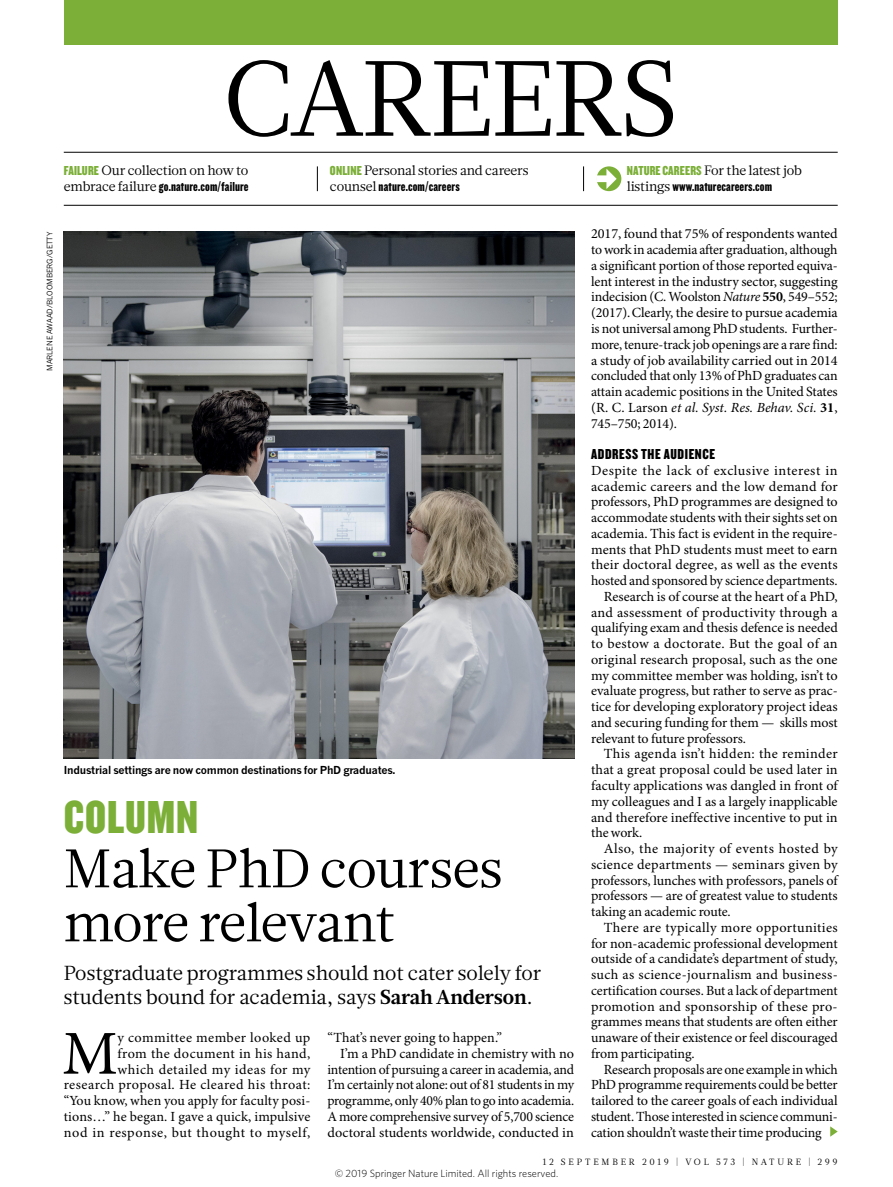
<style>
.page{position:relative;width:893px;height:1187px;background:#fff}
.page>*{position:absolute;margin:0;border:0;box-sizing:border-box;transform-origin:0 0}
.t1{font:106.5px "Glosa Math";letter-spacing:-.025em;color:#000}
.t2{font:62.4px "Minion Pro";color:#000}
.t3{font:54px/54px "Glosa Math";letter-spacing:-.02em;color:#000}
.t4{font:48px "Knockout 69 Full Liteweight";letter-spacing:.02em;color:#7baf37}
.t5{font:20.25px/23.7px "Glosa Math";letter-spacing:-.01em;color:#000}
.t6{font:15px "Knockout 69 Full Liteweight";letter-spacing:.04em;color:#000}
.t7{font:13.95px/15.8px "Minion Pro";color:#000;text-align:justify}
.t8{font:13.95px/15.8px "Minion Pro";letter-spacing:.025em;color:#000;text-align:right}
.t9{font:13.95px "Minion Pro";letter-spacing:.02em;color:#000}
.t10{font:13.95px "Minion Pro";letter-spacing:.035em;color:#000}
.t11{font:13.95px "Minion Pro";letter-spacing:.03em;color:#000}
.t12{font:13.5px "Knockout 69 Full Liteweight";letter-spacing:.01em;color:#000}
.t13{font:13.5px "Glosa Math";letter-spacing:-.02em;color:#000}
.t14{font:700 10.8px "News Gothic MTOT";letter-spacing:-.02em;color:#000}
.t15{font:300 10.5px "Whitney";color:#000}
.t16{font:9px "Glosa Math";letter-spacing:.305em;color:#000}
.t17{font:7.5px "News Gothic MTOT";color:#000}
.s1{font-family:"Knockout 69 Full Liteweight";color:#7baf37}
.s2{font-family:"Glosa Math"}
.s3{font-weight:700}
.s4{font-style:italic}
</style>
<div class="page">
<div style="left:597px;top:166px;width:24px;height:25px;background:#7baf37;border-radius:50%"></div>
<div style="left:596px;top:175px;width:12px;height:7px;background:#fff"></div>
<svg style="left:606px;top:169px;width:11px;height:20px"></svg>
<svg style="left:830px;top:1126px;width:8px;height:10px"></svg>
<img style="left:64px;top:232px;width:510px;height:526px">
<div style="left:64px;top:0;width:774px;height:45px;background:#7baf37"></div>
<hr style="left:64px;top:152px;width:774px;height:1px;background:#000">
<hr style="left:64px;top:205px;width:774px;height:1px;background:#000">
<svg style="left:317px;top:166px;width:1px;height:25px"></svg>
<svg style="left:583px;top:166px;width:1px;height:25px"></svg>
<h1 class="t1" style="left:223px;top:29px;width:457px">CAREERS</h1>
<p class="t13" style="left:64px;top:162px;width:186px"><span class="s1">FAILURE</span> Our collection on how to</p>
<p class="t12" style="left:64px;top:178px;width:186px"><span class="s2">embrace failure</span> go.nature.com/failure</p>
<p class="t13" style="left:330px;top:162px;width:200px"><span class="s1">ONLINE</span> Personal stories and careers</p>
<p class="t12" style="left:330px;top:178px;width:131px"><span class="s2">counsel</span> nature.com/careers</p>
<p class="t13" style="left:627px;top:162px;width:177px"><span class="s1">NATURE CAREERS</span> For the latest job</p>
<p class="t12" style="left:627px;top:178px;width:147px"><span class="s2">listings</span> www.naturecareers.com</p>
<p class="t17" style="left:45px;top:371px;width:141px;rotate:-90deg">MARLENE AWAAD/BLOOMBERG/GETTY</p>
<p class="t14" style="left:64px;top:763px;width:333px">Industrial settings are now common destinations for PhD graduates.</p>
<h3 class="t4" style="left:64px;top:787px;width:136px">COLUMN</h3>
<h3 class="t3" style="left:64px;top:842px;width:440px">Make PhD courses more relevant</h3>
<h3 class="t5" style="left:64px;top:961px;width:479px">Postgraduate programmes should not cater solely for students bound for academia, says <span class="s3">Sarah Anderson</span>.</h3>
<p class="t8" style="left:64px;top:1030px;width:248px">y committee member looked up<br>from the document in his hand,<br>which detailed my ideas for my research proposal. He cleared his throat: “You know, when you apply for faculty posi&shy;tions…” he began. I gave a quick, impulsive nod in response, but thought to myself,</p>
<p class="t7" style="left:327px;top:1030px;width:176px">“That’s never going to happen.”</p>
<h2 class="t2" style="left:62px;top:1016px;width:57px">M</h2>
<p class="t7" style="left:340px;top:1046px;width:235px">I’m a PhD candidate in chemistry with no</p>
<p class="t7" style="left:327px;top:1061px;width:248px">intention of pursuing a career in academia, and</p>
<p class="t7" style="left:327px;top:1077px;width:248px">I’m certainly not alone: out of 81 students in my</p>
<p class="t7" style="left:327px;top:1093px;width:248px">programme, only 40% plan to go into academia.</p>
<p class="t7" style="left:327px;top:1109px;width:248px">A more comprehensive survey of 5,700 science</p>
<p class="t7" style="left:327px;top:1124px;width:248px">doctoral students worldwide, conducted in</p>
<p class="t7" style="left:591px;top:227px;width:248px">2017, found that 75% of respondents wanted to work in academia after graduation, although a significant portion of those reported equiva&shy;lent interest in the industry sector, suggesting indecision (C. Woolston <span class="s4">Nature</span> <span class="s3">550</span>, 549–552; (2017).Clearly, the desire to pursue academia is not universal among PhD students. Further&shy;more, tenure-track job openings are a rare find: a study of job availability carried out in 2014 concluded that only 13% of PhD graduates can attain academic positions in the United States (R. C. Larson <span class="s4">et al. Syst. Res. Behav. Sci.</span> <span class="s3">31</span>, 745–750; 2014).</p>
<p class="t6" style="left:591px;top:444px;width:125px">ADDRESS THE AUDIENCE</p>
<p class="t10" style="left:591px;top:462px;width:248px">Despite the lack of exclusive interest in</p>
<p class="t7" style="left:591px;top:479px;width:248px">academic careers and the low demand for</p>
<p class="t7" style="left:591px;top:494px;width:248px">professors, PhD programmes are designed to</p>
<p class="t7" style="left:591px;top:510px;width:248px">accommodate students with their sights set on</p>
<p class="t7" style="left:591px;top:526px;width:248px">academia. This fact is evident in the require-</p>
<p class="t7" style="left:591px;top:542px;width:248px">ments that PhD students must meet to earn</p>
<p class="t7" style="left:591px;top:557px;width:248px">their doctoral degree, as well as the events</p>
<p class="t7" style="left:591px;top:573px;width:248px">hosted and sponsored by science departments.</p>
<p class="t7" style="left:604px;top:589px;width:235px">Research is of course at the heart of a PhD,</p>
<p class="t9" style="left:591px;top:603px;width:248px">and assessment of productivity through a</p>
<p class="t7" style="left:591px;top:620px;width:248px">qualifying exam and thesis defence is needed</p>
<p class="t9" style="left:591px;top:635px;width:248px">to bestow a doctorate. But the goal of an</p>
<p class="t7" style="left:591px;top:652px;width:248px">original research proposal, such as the one</p>
<p class="t7" style="left:591px;top:668px;width:248px">my committee member was holding, isn’t to</p>
<p class="t7" style="left:591px;top:683px;width:248px">evaluate progress, but rather to serve as prac-</p>
<p class="t7" style="left:591px;top:699px;width:248px">tice for developing exploratory project ideas</p>
<p class="t7" style="left:591px;top:715px;width:248px">and securing funding for them — skills most</p>
<p class="t7" style="left:591px;top:731px;width:156px">relevant to future professors.</p>
<p class="t8" style="left:604px;top:746px;width:235px">This agenda isn’t hidden: the reminder</p>
<p class="t7" style="left:591px;top:762px;width:248px">that a great proposal could be used later in</p>
<p class="t7" style="left:591px;top:778px;width:248px">faculty applications was dangled in front of</p>
<p class="t7" style="left:591px;top:794px;width:248px">my colleagues and I as a largely inapplicable</p>
<p class="t7" style="left:591px;top:809px;width:248px">and therefore ineffective incentive to put in</p>
<p class="t7" style="left:591px;top:825px;width:53px">the work.</p>
<p class="t11" style="left:604px;top:840px;width:235px">Also, the majority of events hosted by</p>
<p class="t7" style="left:591px;top:857px;width:248px">science departments — seminars given by</p>
<p class="t7" style="left:591px;top:872px;width:248px">professors, lunches with professors, panels of</p>
<p class="t7" style="left:591px;top:888px;width:248px">professors — are of greatest value to students</p>
<p class="t7" style="left:591px;top:904px;width:141px">taking an academic route.</p>
<p class="t8" style="left:604px;top:920px;width:235px">There are typically more opportunities</p>
<p class="t7" style="left:591px;top:935px;width:248px">for non-academic professional development</p>
<p class="t7" style="left:591px;top:951px;width:248px">outside of a candidate’s department of study,</p>
<p class="t9" style="left:591px;top:966px;width:248px">such as science-journalism and business-</p>
<p class="t7" style="left:591px;top:983px;width:248px">certification courses. But a lack of department</p>
<p class="t7" style="left:591px;top:998px;width:248px">promotion and sponsorship of these pro-</p>
<p class="t7" style="left:591px;top:1014px;width:248px">grammes means that students are often either</p>
<p class="t7" style="left:591px;top:1030px;width:248px">unaware of their existence or feel discouraged</p>
<p class="t7" style="left:591px;top:1046px;width:105px">from participating.</p>
<p class="t7" style="left:604px;top:1061px;width:235px">Research proposals are one example in which</p>
<p class="t7" style="left:591px;top:1077px;width:248px">PhD programme requirements could be better</p>
<p class="t7" style="left:591px;top:1093px;width:248px">tailored to the career goals of each individual</p>
<p class="t7" style="left:591px;top:1109px;width:248px">student. Those interested in science communi-</p>
<p class="t7" style="left:591px;top:1124px;width:232px">cation shouldn’t waste their time producing</p>
<p class="t16" style="left:543px;top:1155px;width:296px">12 SEPTEMBER 2019 | VOL 573 | NATURE | 299</p>
<p class="t15" style="left:335px;top:1166px;width:225px">© 2019 Springer Nature Limited. All rights reserved.</p>
</div>
